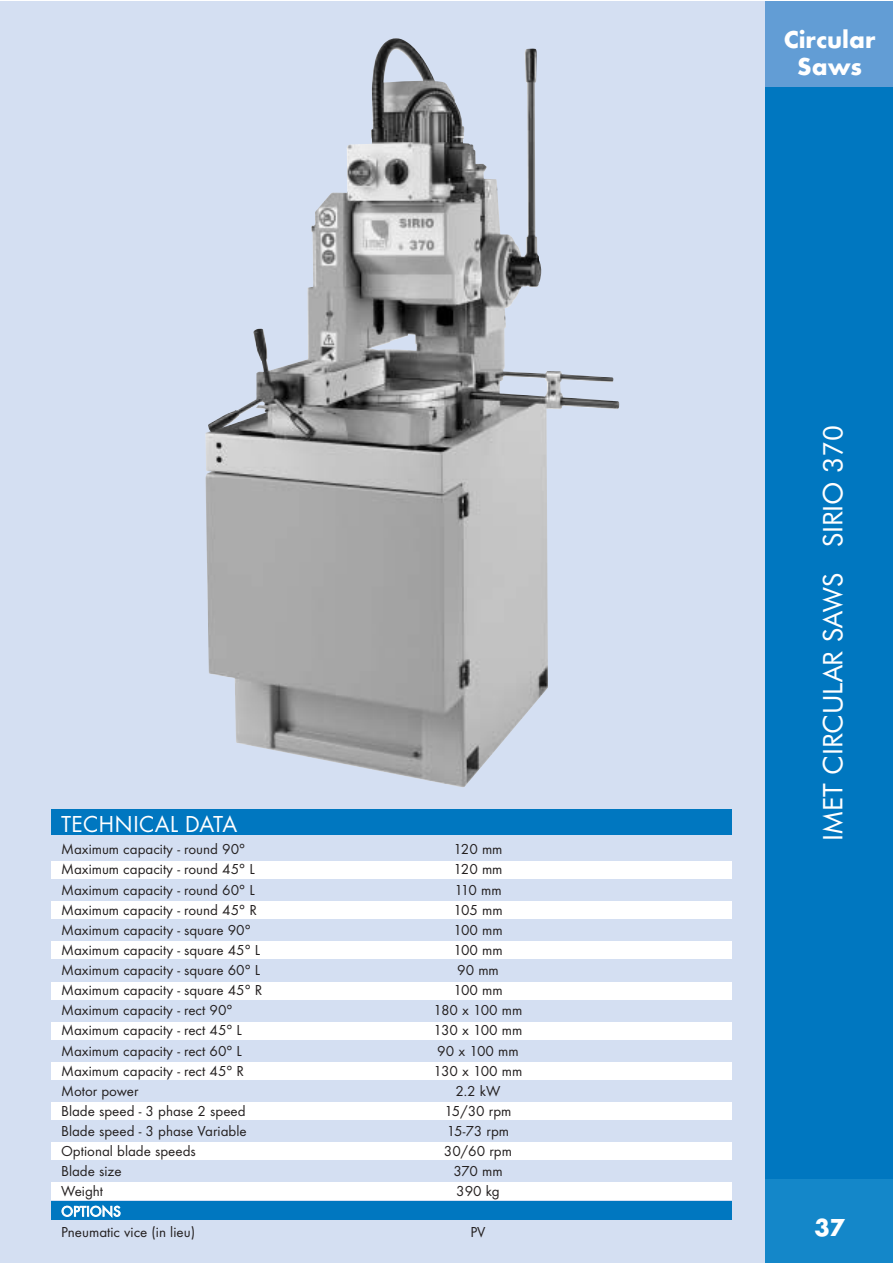
<style>
.page{position:relative;width:893px;height:1263px;background:#fff}
.page>*{position:absolute;margin:0;border:0;box-sizing:border-box;transform-origin:0 0}
.t1{font:27px "Futura BT";color:#fff}
.t2{font:700 25.5px/27px "Futura T";color:#fff;text-align:center}
.t3{font:24px "Futura T";color:#fff}
.t4{font:15px "Futura T";color:#231f1f}
.t5{font:15px "Futura T";letter-spacing:-.005em;color:#fff}
</style>
<div class="page">
<div style="left:0;top:2px;width:892px;height:1261px;background:#d4dff2"></div>
<div style="left:51px;top:1201px;width:680px;height:19px;background:#0077c0"></div>
<div style="left:51px;top:809px;width:680px;height:26px;background:#0077c0"></div>
<div style="left:51px;top:861px;width:680px;height:18px;background:#fff"></div>
<div style="left:51px;top:901px;width:680px;height:18px;background:#fff"></div>
<div style="left:51px;top:942px;width:680px;height:17px;background:#fff"></div>
<div style="left:51px;top:982px;width:680px;height:17px;background:#fff"></div>
<div style="left:51px;top:1022px;width:680px;height:18px;background:#fff"></div>
<div style="left:51px;top:1062px;width:680px;height:18px;background:#fff"></div>
<div style="left:51px;top:1102px;width:680px;height:18px;background:#fff"></div>
<div style="left:51px;top:1142px;width:680px;height:18px;background:#fff"></div>
<div style="left:51px;top:1183px;width:680px;height:17px;background:#fff"></div>
<div style="left:765px;top:2px;width:127px;height:1261px;background:#0077c0"></div>
<div style="left:765px;top:1179px;width:127px;height:84px;background:#1487c9"></div>
<div style="left:765px;top:2px;width:127px;height:85px;background:#629dd5"></div>
<img style="left:205px;top:38px;width:414px;height:749px">
<h3 class="t3" style="left:61px;top:813px;width:178px">TECHNICAL DATA</h3>
<p class="t4" style="left:61px;top:843px;width:186px">Maximum capacity - round 90°</p>
<p class="t4" style="left:453px;top:843px;width:50px">120 mm</p>
<p class="t4" style="left:61px;top:863px;width:195px">Maximum capacity - round 45° L</p>
<p class="t4" style="left:453px;top:863px;width:50px">120 mm</p>
<p class="t4" style="left:61px;top:883px;width:195px">Maximum capacity - round 60° L</p>
<p class="t4" style="left:454px;top:883px;width:49px">110 mm</p>
<p class="t4" style="left:61px;top:903px;width:197px">Maximum capacity - round 45° R</p>
<p class="t4" style="left:453px;top:903px;width:51px">105 mm</p>
<p class="t4" style="left:61px;top:923px;width:191px">Maximum capacity - square 90°</p>
<p class="t4" style="left:453px;top:923px;width:51px">100 mm</p>
<p class="t4" style="left:61px;top:943px;width:201px">Maximum capacity - square 45° L</p>
<p class="t4" style="left:453px;top:943px;width:51px">100 mm</p>
<p class="t4" style="left:61px;top:963px;width:201px">Maximum capacity - square 60° L</p>
<p class="t4" style="left:457px;top:963px;width:43px">90 mm</p>
<p class="t4" style="left:61px;top:983px;width:203px">Maximum capacity - square 45° R</p>
<p class="t4" style="left:453px;top:983px;width:51px">100 mm</p>
<p class="t4" style="left:61px;top:1004px;width:173px">Maximum capacity - rect 90°</p>
<p class="t4" style="left:433px;top:1004px;width:90px">180 x 100 mm</p>
<p class="t4" style="left:61px;top:1024px;width:182px">Maximum capacity - rect 45° L</p>
<p class="t4" style="left:433px;top:1024px;width:90px">130 x 100 mm</p>
<p class="t4" style="left:61px;top:1044px;width:182px">Maximum capacity - rect 60° L</p>
<p class="t4" style="left:437px;top:1044px;width:83px">90 x 100 mm</p>
<p class="t4" style="left:61px;top:1064px;width:185px">Maximum capacity - rect 45° R</p>
<p class="t4" style="left:433px;top:1064px;width:90px">130 x 100 mm</p>
<p class="t4" style="left:61px;top:1084px;width:79px">Motor power</p>
<p class="t4" style="left:455px;top:1084px;width:47px">2.2 kW</p>
<p class="t4" style="left:61px;top:1104px;width:186px">Blade speed - 3 phase 2 speed</p>
<p class="t4" style="left:444px;top:1104px;width:68px">15/30 rpm</p>
<p class="t4" style="left:61px;top:1124px;width:187px">Blade speed - 3 phase Variable</p>
<p class="t4" style="left:447px;top:1124px;width:64px">15-73 rpm</p>
<p class="t4" style="left:61px;top:1145px;width:136px">Optional blade speeds</p>
<p class="t4" style="left:444px;top:1145px;width:70px">30/60 rpm</p>
<p class="t4" style="left:61px;top:1165px;width:62px">Blade size</p>
<p class="t4" style="left:453px;top:1165px;width:51px">370 mm</p>
<p class="t4" style="left:61px;top:1185px;width:44px">Weight</p>
<p class="t4" style="left:456px;top:1185px;width:45px">390 kg</p>
<p class="t5" style="left:61px;top:1205px;width:61px">OPTIONS</p>
<p class="t4" style="left:61px;top:1225px;width:135px">Pneumatic vice (in lieu)</p>
<p class="t4" style="left:470px;top:1225px;width:17px">PV</p>
<h2 class="t2" style="left:783px;top:28px;width:93px">Circular<br>Saws</h2>
<h1 class="t1" style="left:823px;top:841px;width:417px;rotate:-90deg">IMET CIRCULAR SAWS SIRIO 370</h1>
<h2 class="t2" style="left:814px;top:1216px;width:32px">37</h2>
</div>
